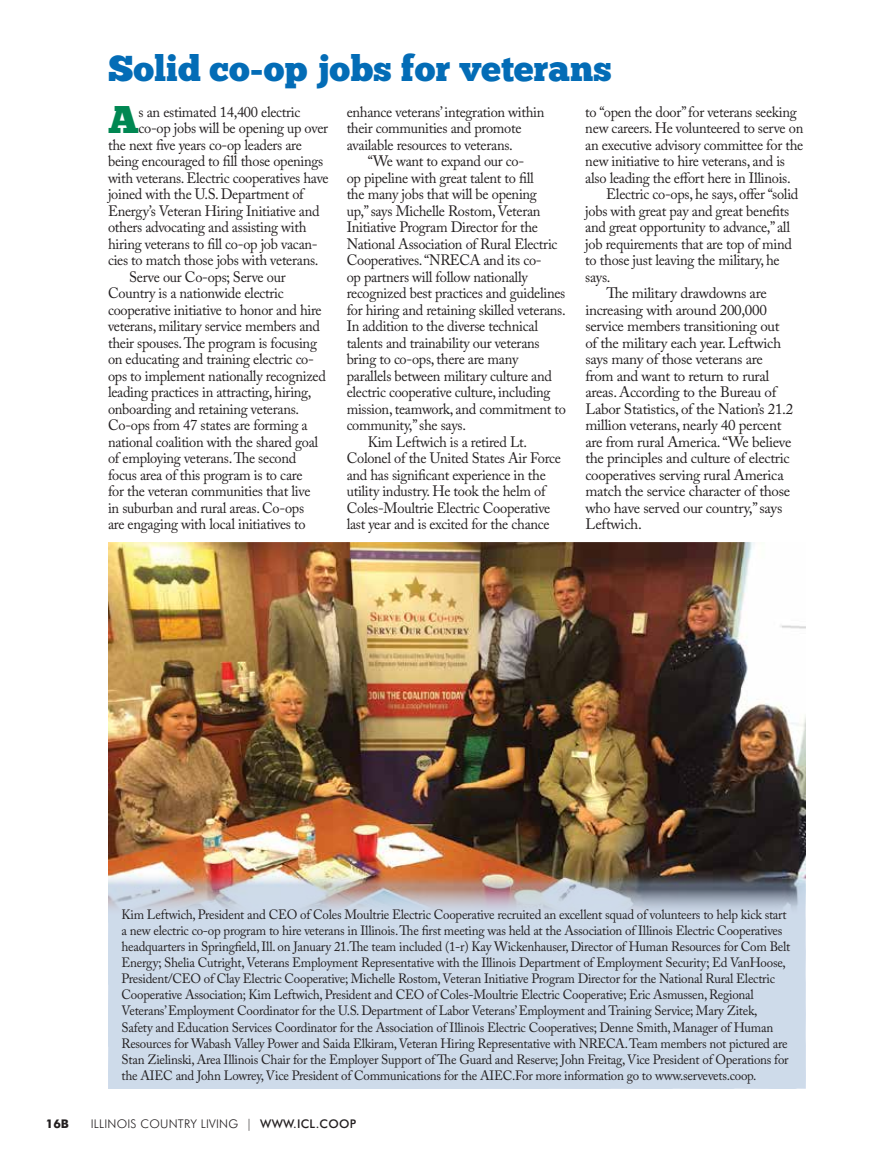
<style>
.page{position:relative;width:878px;height:1161px;background:#fff}
.page>*{position:absolute;margin:0;border:0;box-sizing:border-box;transform-origin:0 0}
.t1{font:38.55px "Chunk Five";color:#008752}
.t2{font:36px "Chunk Five";color:#036cb6}
.t3{font:15px/16.5px "Adobe Caslon Pro";letter-spacing:-.02em;color:#231f20;scale:.96 1}
.t4{font:15px "Adobe Caslon Pro";letter-spacing:-.02em;color:#231f20}
.t5{font:13.5px/16px "Adobe Caslon Pro";letter-spacing:-.02em;color:#231f20;scale:.96 1}
.t6{font:300 12px "Futura BT";letter-spacing:.02em;color:#231f20}
.t7{font:700 12px "Futura BT";color:#231f20}
.s1{font-weight:500}
</style>
<div class="page">
<img style="left:108px;top:543px;width:698px;height:327px">
<svg style="left:108px;top:870px;width:698px;height:219px;background:#c9d1dd"></svg>
<h2 class="t2" style="left:108px;top:47px;width:505px">Solid co-op jobs for veterans</h2>
<h1 class="t1" style="left:108px;top:97px;width:32px">A</h1>
<p class="t3" style="left:138px;top:103px;width:170px">s an estimated 14,400 electric</p>
<p class="t3" style="left:346px;top:103px;width:207px">enhance veterans’ integration within their communities and promote available resources to veterans.</p>
<p class="t3" style="left:367px;top:153px;width:164px">“We want to expand our co-</p>
<p class="t3" style="left:346px;top:169px;width:196px">op pipeline with great talent to fill</p>
<p class="t3" style="left:346px;top:186px;width:200px">the many jobs that will be opening</p>
<p class="t3" style="left:346px;top:202px;width:203px">up,” says Michelle Rostom, Veteran</p>
<p class="t3" style="left:346px;top:219px;width:201px">Initiative Program Director for the</p>
<p class="t3" style="left:346px;top:235px;width:221px">National Association of Rural Electric</p>
<p class="t3" style="left:346px;top:252px;width:205px">Cooperatives. “NRECA and its co-</p>
<p class="t3" style="left:346px;top:268px;width:190px">op partners will follow nationally</p>
<p class="t3" style="left:346px;top:285px;width:229px">recognized best practices and guidelines</p>
<p class="t3" style="left:346px;top:301px;width:230px">for hiring and retaining skilled veterans.</p>
<p class="t3" style="left:346px;top:318px;width:201px">In addition to the diverse technical</p>
<p class="t3" style="left:346px;top:334px;width:202px">talents and trainability our veterans</p>
<p class="t3" style="left:346px;top:351px;width:180px">bring to co-ops, there are many</p>
<p class="t3" style="left:346px;top:367px;width:215px">parallels between military culture and</p>
<p class="t3" style="left:346px;top:384px;width:214px">electric cooperative culture, including</p>
<p class="t3" style="left:346px;top:400px;width:230px">mission, teamwork, and commitment to</p>
<p class="t3" style="left:346px;top:417px;width:126px">community,” she says.</p>
<p class="t3" style="left:367px;top:433px;width:168px">Kim Leftwich is a retired Lt.</p>
<p class="t3" style="left:346px;top:450px;width:225px">Colonel of the United States Air Force</p>
<p class="t3" style="left:346px;top:466px;width:209px">and has significant experience in the</p>
<p class="t3" style="left:346px;top:483px;width:209px">utility industry. He took the helm of</p>
<p class="t3" style="left:346px;top:499px;width:214px">Coles-Moultrie Electric Cooperative</p>
<p class="t3" style="left:346px;top:516px;width:213px">last year and is excited for the chance</p>
<p class="t3" style="left:585px;top:103px;width:222px">to “open the door” for veterans seeking</p>
<p class="t3" style="left:585px;top:120px;width:228px">new careers. He volunteered to serve on</p>
<p class="t3" style="left:585px;top:136px;width:228px">an executive advisory committee for the</p>
<p class="t3" style="left:585px;top:153px;width:209px">new initiative to hire veterans, and is</p>
<p class="t3" style="left:585px;top:169px;width:215px">also leading the effort here in Illinois.</p>
<p class="t3" style="left:606px;top:186px;width:201px">Electric co-ops, he says, offer “solid</p>
<p class="t3" style="left:585px;top:202px;width:214px">jobs with great pay and great benefits</p>
<p class="t3" style="left:585px;top:219px;width:215px">and great opportunity to advance,” all</p>
<p class="t3" style="left:585px;top:235px;width:217px">job requirements that are top of mind</p>
<p class="t3" style="left:585px;top:252px;width:204px">to those just leaving the military, he</p>
<p class="t3" style="left:585px;top:268px;width:28px">says.</p>
<p class="t4" style="left:606px;top:284px;width:162px">The military drawdowns are</p>
<p class="t4" style="left:585px;top:301px;width:183px">increasing with around 200,000</p>
<p class="t4" style="left:585px;top:317px;width:196px">service members transitioning out</p>
<p class="t4" style="left:585px;top:334px;width:197px">of the military each year. Leftwich</p>
<p class="t4" style="left:585px;top:350px;width:179px">says many of those veterans are</p>
<p class="t4" style="left:585px;top:367px;width:186px">from and want to return to rural</p>
<p class="t4" style="left:585px;top:383px;width:193px">areas. According to the Bureau of</p>
<p class="t4" style="left:585px;top:400px;width:209px">Labor Statistics, of the Nation’s 21.2</p>
<p class="t4" style="left:585px;top:416px;width:198px">million veterans, nearly 40 percent</p>
<p class="t4" style="left:585px;top:433px;width:208px">are from rural America. “We believe</p>
<p class="t4" style="left:585px;top:449px;width:206px">the principles and culture of electric</p>
<p class="t4" style="left:585px;top:466px;width:200px">cooperatives serving rural America</p>
<p class="t4" style="left:585px;top:482px;width:206px">match the service character of those</p>
<p class="t4" style="left:585px;top:499px;width:198px">who have served our country,” says</p>
<p class="t4" style="left:585px;top:515px;width:58px">Leftwich.</p>
<p class="t3" style="left:138px;top:120px;width:199px">co-op jobs will be opening up over</p>
<p class="t3" style="left:108px;top:136px;width:203px">the next five years co-op leaders are</p>
<p class="t3" style="left:108px;top:153px;width:226px">being encouraged to fill those openings</p>
<p class="t3" style="left:108px;top:169px;width:231px">with veterans. Electric cooperatives have</p>
<p class="t3" style="left:108px;top:186px;width:205px">joined with the U.S. Department of</p>
<p class="t3" style="left:108px;top:202px;width:222px">Energy’s Veteran Hiring Initiative and</p>
<p class="t3" style="left:108px;top:219px;width:208px">others advocating and assisting with</p>
<p class="t3" style="left:108px;top:235px;width:220px">hiring veterans to fill co-op job vacan-</p>
<p class="t3" style="left:108px;top:252px;width:221px">cies to match those jobs with veterans.</p>
<p class="t3" style="left:129px;top:268px;width:165px">Serve our Co-ops; Serve our</p>
<p class="t3" style="left:108px;top:285px;width:184px">Country is a nationwide electric</p>
<p class="t3" style="left:108px;top:301px;width:224px">cooperative initiative to honor and hire</p>
<p class="t3" style="left:108px;top:318px;width:222px">veterans, military service members and</p>
<p class="t3" style="left:108px;top:334px;width:219px">their spouses. The program is focusing</p>
<p class="t3" style="left:108px;top:351px;width:216px">on educating and training electric co-</p>
<p class="t3" style="left:108px;top:367px;width:228px">ops to implement nationally recognized</p>
<p class="t3" style="left:108px;top:384px;width:213px">leading practices in attracting, hiring,</p>
<p class="t3" style="left:108px;top:400px;width:201px">onboarding and retaining veterans.</p>
<p class="t3" style="left:108px;top:417px;width:209px">Co-ops from 47 states are forming a</p>
<p class="t3" style="left:108px;top:433px;width:220px">national coalition with the shared goal</p>
<p class="t3" style="left:108px;top:450px;width:198px">of employing veterans. The second</p>
<p class="t3" style="left:108px;top:466px;width:204px">focus area of this program is to care</p>
<p class="t3" style="left:108px;top:483px;width:212px">for the veteran communities that live</p>
<p class="t3" style="left:108px;top:499px;width:206px">in suburban and rural areas. Co-ops</p>
<p class="t3" style="left:108px;top:516px;width:207px">are engaging with local initiatives to</p>
<p class="t5" style="left:122px;top:906px;width:698px">Kim Leftwich, President and CEO of Coles Moultrie Electric Cooperative recruited an excellent squad of volunteers to help kick start a new electric co-op program to hire veterans in Illinois. The first meeting was held at the Association of Illinois Electric Cooperatives headquarters in Springfield, Ill. on January 21.The team included (1-r) Kay Wickenhauser, Director of Human Resources for Com Belt Energy; Shelia Cutright, Veterans Employment Representative with the Illinois Department of Employment Security; Ed VanHoose, President/CEO of Clay Electric Cooperative; Michelle Rostom, Veteran Initiative Program Director for the National Rural Electric Cooperative Association; Kim Leftwich, President and CEO of Coles-Moultrie Electric Cooperative; Eric Asmussen, Regional Veterans’ Employment Coordinator for the U.S. Department of Labor Veterans’ Employment and Training Service; Mary Zitek, Safety and Education Services Coordinator for the Association of Illinois Electric Cooperatives; Denne Smith, Manager of Human Resources for Wabash Valley Power and Saida Elkiram, Veteran Hiring Representative with NRECA. Team members not pictured are Stan Zielinski, Area Illinois Chair for the Employer Support of The Guard and Reserve; John Freitag, Vice President of Operations for the AIEC and John Lowrey, Vice President of Communications for the AIEC.For more information go to www.servevets.coop.</p>
<p class="t7" style="left:46px;top:1116px;width:25px">16b</p>
<p class="t6" style="left:91px;top:1116px;width:267px">ILLINOIS COUNTRY LIVING | <span class="s1">WWW.ICL.COOP</span></p>
</div>
